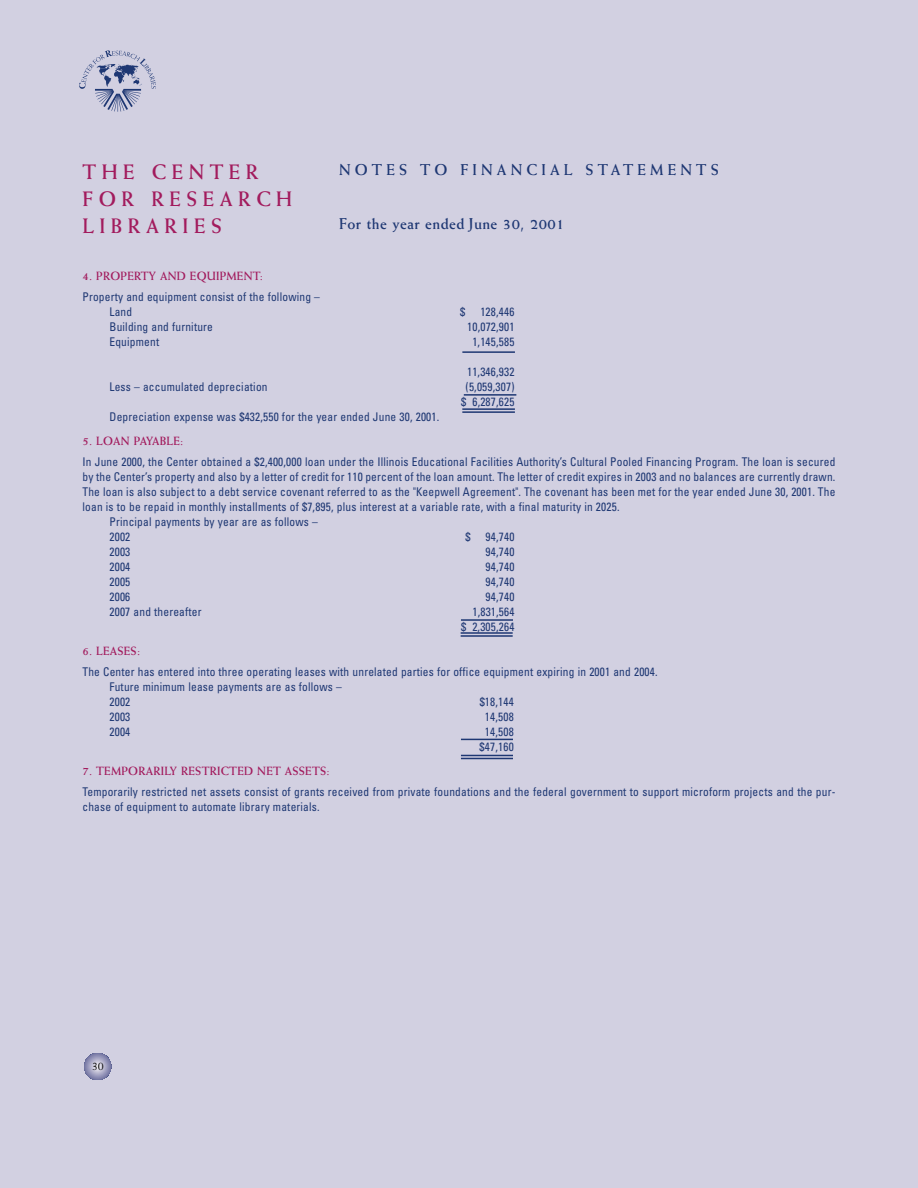
<style>
.page{position:relative;width:918px;height:1188px;background:#d2d0e1}
.page>*{position:absolute;margin:0;border:0;box-sizing:border-box;transform-origin:0 0}
.t1{font:700 21px/27px "Weiss";letter-spacing:.28em;color:#a21b5d;scale:.95 1}
.t2{font:700 15.75px "Weiss";letter-spacing:.28em;color:#1e3773;scale:.95 1}
.t3{font:700 15.75px "Weiss";letter-spacing:.03em;color:#1e3773;scale:.95 1}
.t4{font:condensed 12px/15px "Univers";letter-spacing:.02em;color:#1e3773;scale:.95 1}
.t5{font:700 12px "Weiss";letter-spacing:.02em;color:#a21b5d;scale:.95 1}
.t6{font:12px "Weiss";color:#000}
</style>
<div class="page">
<svg style="left:84px;top:1053px;width:27px;height:27px"></svg>
<svg style="left:79px;top:50px;width:77px;height:62px"></svg>
<hr style="left:462px;top:351px;width:53px;height:2px;background:#1e3773">
<hr style="left:464px;top:394px;width:52px;height:2px;background:#1e3773">
<hr style="left:462px;top:408px;width:53px;height:2px;background:#1e3773">
<hr style="left:462px;top:411px;width:53px;height:2px;background:#1e3773">
<hr style="left:461px;top:619px;width:52px;height:2px;background:#1e3773">
<hr style="left:461px;top:632px;width:52px;height:2px;background:#1e3773">
<hr style="left:461px;top:635px;width:52px;height:2px;background:#1e3773">
<hr style="left:461px;top:755px;width:52px;height:1px;background:#1e3773">
<hr style="left:461px;top:758px;width:52px;height:1px;background:#1e3773">
<hr style="left:461px;top:739px;width:52px;height:1px;background:#1e3773">
<h1 class="t1" style="left:82px;top:160px;width:222px">THE CENTER<br>FOR RESEARCH<br>LIBRARIES</h1>
<p class="t5" style="left:82px;top:272px;width:191px">4. PROPERTY AND EQUIPMENT:</p>
<p class="t4" style="left:109px;top:291px;width:223px;text-indent:-27px">Property and equipment consist of the following –<br>Land</p>
<h2 class="t2" style="left:339px;top:164px;width:401px">NOTES TO FINANCIAL STATEMENTS</h2>
<h2 class="t3" style="left:339px;top:218px;width:239px">For the year ended June 30, 2001</h2>
<p class="t4" style="left:460px;top:306px;width:7px">$</p>
<p class="t4" style="left:480px;top:306px;width:37px">128,446</p>
<p class="t4" style="left:109px;top:321px;width:110px">Building and furniture</p>
<p class="t4" style="left:467px;top:321px;width:51px">10,072,901</p>
<p class="t4" style="left:109px;top:336px;width:54px">Equipment</p>
<p class="t4" style="left:472px;top:336px;width:46px">1,145,585</p>
<p class="t4" style="left:467px;top:366px;width:51px">11,346,932</p>
<p class="t4" style="left:109px;top:381px;width:168px">Less – accumulated depreciation</p>
<p class="t4" style="left:461px;top:381px;width:58px;text-align:center">(5,059,307) $ 6,287,625</p>
<p class="t4" style="left:109px;top:411px;width:349px">Depreciation expense was $432,550 for the year ended June 30, 2001.</p>
<p class="t5" style="left:82px;top:437px;width:108px">5. LOAN PAYABLE:</p>
<p class="t4" style="left:82px;top:456px;width:794px">In June 2000, the Center obtained a $2,400,000 loan under the Illinois Educational Facilities Authority’s Cultural Pooled Financing Program. The loan is secured</p>
<p class="t4" style="left:82px;top:471px;width:794px">by the Center’s property and also by a letter of credit for 110 percent of the loan amount. The letter of credit expires in 2003 and no balances are currently drawn.</p>
<p class="t4" style="left:82px;top:486px;width:794px">The loan is also subject to a debt service covenant referred to as the "Keepwell Agreement". The covenant has been met for the year ended June 30, 2001. The</p>
<p class="t4" style="left:82px;top:501px;width:567px">loan is to be repaid in monthly installments of $7,895, plus interest at a variable rate, with a final maturity in 2025.</p>
<p class="t4" style="left:109px;top:516px;width:221px">Principal payments by year are as follows –</p>
<p class="t4" style="left:109px;top:531px;width:23px">2002</p>
<p class="t4" style="left:465px;top:531px;width:7px">$</p>
<p class="t4" style="left:486px;top:531px;width:32px">94,740</p>
<p class="t4" style="left:109px;top:546px;width:23px">2003</p>
<p class="t4" style="left:486px;top:546px;width:32px">94,740</p>
<p class="t4" style="left:109px;top:561px;width:23px">2004</p>
<p class="t4" style="left:486px;top:561px;width:32px">94,740</p>
<p class="t4" style="left:109px;top:576px;width:23px">2005</p>
<p class="t4" style="left:486px;top:576px;width:32px">94,740</p>
<p class="t4" style="left:109px;top:591px;width:23px">2006</p>
<p class="t4" style="left:486px;top:591px;width:32px">94,740</p>
<p class="t4" style="left:109px;top:606px;width:98px">2007 and thereafter</p>
<p class="t4" style="left:461px;top:606px;width:58px;text-align:right">1,831,564<br>$ 2,305,264</p>
<p class="t5" style="left:82px;top:647px;width:62px">6. LEASES:</p>
<p class="t4" style="left:109px;top:666px;width:579px;text-indent:-27px">The Center has entered into three operating leases with unrelated parties for office equipment expiring in 2001 and 2004.<br>Future minimum lease payments are as follows –<br>2002</p>
<p class="t4" style="left:480px;top:696px;width:37px">$18,144</p>
<p class="t4" style="left:109px;top:711px;width:23px">2003</p>
<p class="t4" style="left:485px;top:711px;width:32px">14,508</p>
<p class="t4" style="left:109px;top:726px;width:23px">2004</p>
<p class="t4" style="left:480px;top:726px;width:37px;text-align:center">14,508 $47,160</p>
<p class="t5" style="left:82px;top:767px;width:262px">7. TEMPORARILY RESTRICTED NET ASSETS:</p>
<p class="t4" style="left:82px;top:786px;width:794px">Temporarily restricted net assets consist of grants received from private foundations and the federal government to support microform projects and the pur&shy;chase of equipment to automate library materials.</p>
<p class="t6" style="left:92px;top:1061px;width:13px">30</p>
</div>
